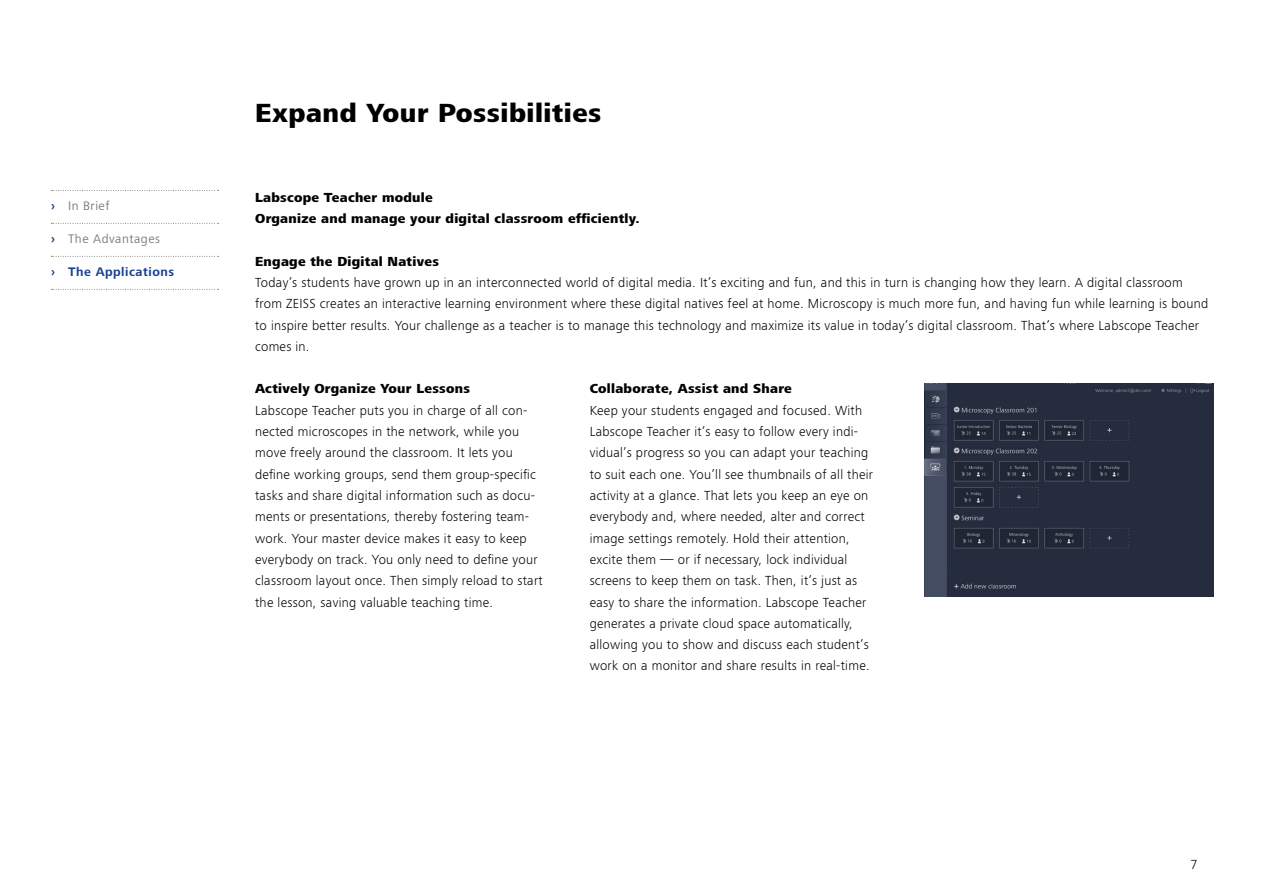
<style>
.page{position:relative;width:1263px;height:893px;background:#fff}
.page>*{position:absolute;margin:0;border:0;box-sizing:border-box;transform-origin:0 0}
.t1{font:800 27px "ZEISS Frutiger Next W1 G";letter-spacing:.02em;color:#000}
.t2{font:300 13.5px/21.3px "ZEISS Frutiger Next W1 G";letter-spacing:.02em;color:#000}
.t3{font:800 13.5px/21.3px "ZEISS Frutiger Next W1 G";letter-spacing:.02em;color:#000}
.t4{font:12.75px "ZEISS Frutiger Next W1 G";letter-spacing:.04em;color:#7c7b7b}
.t5{font:700 12.75px "ZEISS Frutiger Next W1 G";letter-spacing:.04em;color:#164194}
.s1{font-weight:700;color:#164194}
</style>
<div class="page">
<img style="left:924px;top:383px;width:289px;height:213px">
<svg style="left:51px;top:190px;width:168px;height:1px"></svg>
<svg style="left:51px;top:223px;width:168px;height:1px"></svg>
<svg style="left:51px;top:256px;width:168px;height:1px"></svg>
<svg style="left:51px;top:289px;width:168px;height:1px"></svg>
<p class="t4" style="left:51px;top:197px;width:60px"><span class="s1">›</span> In Brief</p>
<p class="t4" style="left:51px;top:230px;width:111px"><span class="s1">›</span> The Advantages</p>
<p class="t5" style="left:51px;top:263px;width:125px">› The Applications</p>
<h1 class="t1" style="left:255px;top:93px;width:348px">Expand Your Possibilities</h1>
<p class="t3" style="left:255px;top:186px;width:386px">Labscope Teacher module<br>Organize and manage your digital classroom efficiently.</p>
<p class="t3" style="left:255px;top:250px;width:185px">Engage the Digital Natives</p>
<p class="t2" style="left:255px;top:271px;width:954px">Today’s students have grown up in an interconnected world of digital media. It’s exciting and fun, and this in turn is changing how they learn. A digital classroom from ZEISS creates an interactive learning environment where these digital natives feel at home. Microscopy is much more fun, and having fun while learning is bound to inspire better results. Your challenge as a teacher is to manage this technology and maximize its value in today’s digital classroom. That’s where Labscope Teacher comes in.</p>
<p class="t3" style="left:255px;top:378px;width:216px">Actively Organize Your Lessons</p>
<p class="t2" style="left:255px;top:399px;width:289px">Labscope Teacher puts you in charge of all con&shy;nected microscopes in the network, while you move freely around the classroom. It lets you define working groups, send them group-specific tasks and share digital information such as docu&shy;ments or presentations, thereby fostering team&shy;work. Your master device makes it easy to keep everybody on track. You only need to define your classroom layout once. Then simply reload to start the lesson, saving valuable teaching time.</p>
<p class="t3" style="left:590px;top:378px;width:204px">Collaborate, Assist and Share</p>
<p class="t2" style="left:590px;top:399px;width:285px">Keep your students engaged and focused. With Labscope Teacher it’s easy to follow every indi&shy;vidual’s progress so you can adapt your teaching to suit each one. You’ll see thumbnails of all their activity at a glance. That lets you keep an eye on everybody and, where needed, alter and correct image settings remotely. Hold their attention, excite them — or if necessary, lock individual screens to keep them on task. Then, it’s just as easy to share the information. Labscope Teacher generates a private cloud space automatically, allowing you to show and discuss each student’s work on a monitor and share results in real-time.</p>
<p class="t2" style="left:1190px;top:853px;width:9px">7</p>
</div>
